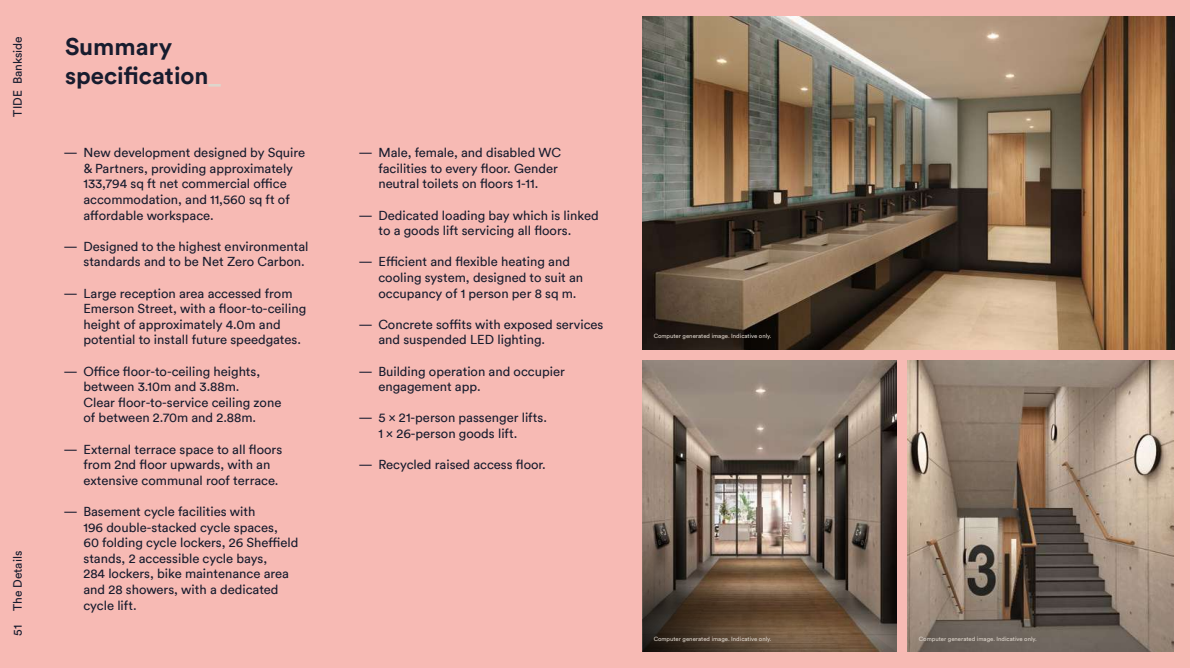
<style>
.page{position:relative;width:1190px;height:668px;background:#fff}
.page>*{position:absolute;margin:0;border:0;box-sizing:border-box;transform-origin:0 0}
.t1{font:700 24px/28.8px "Circular Std";color:#171c2e}
.t2{font:13px/15.6px "Circular";color:#171c2e}
.t3{font:12px "Circular Std";color:#171c2e}
.t4{font:6px "Circular Std";color:#ded6cc}
.s1{color:#ded6cc}
</style>
<div class="page">
<div style="left:36px;top:0;width:1154px;height:668px;background:#f7bab4"></div>
<div style="left:0;top:0;width:36px;height:668px;background:#f7bab4"></div>
<img style="left:908px;top:361px;width:266px;height:291px">
<img style="left:642px;top:361px;width:254px;height:96px">
<img style="left:642px;top:16px;width:532px;height:334px">
<svg style="left:642px;top:457px;width:254px;height:195px;background:#726254"></svg>
<div style="left:643px;top:323px;width:138px;height:27px;background:#0c0802;opacity:.25"></div>
<div style="left:643px;top:625px;width:138px;height:28px;background:#0c0802;opacity:.25"></div>
<div style="left:908px;top:625px;width:138px;height:28px;background:#0c0802;opacity:.25"></div>
<p class="t3" style="left:10px;top:117px;width:82px;rotate:-90deg">TIDE Bankside</p>
<p class="t3" style="left:10px;top:611px;width:62px;rotate:-90deg">The Details</p>
<p class="t3" style="left:10px;top:636px;width:12px;rotate:-90deg">51</p>
<h1 class="t1" style="left:65px;top:32px;width:158px">Summary specification<span class="s1">_</span></h1>
<p class="t2" style="left:83px;top:145px;width:223px;text-indent:-20px">— New development designed by Squire &amp; Partners, providing approximately 133,794 sq ft net commercial office accommodation, and 11,560 sq ft of affordable workspace.</p>
<p class="t2" style="left:63px;top:238px;width:246px;text-align:right">— Designed to the highest environmental standards and to be Net Zero Carbon.</p>
<p class="t2" style="left:83px;top:285px;width:224px;text-indent:-20px">— Large reception area accessed from Emerson Street, with a floor-to-ceiling height of approximately 4.0m and potential to install future speedgates.</p>
<p class="t2" style="left:83px;top:363px;width:199px;text-indent:-20px">— Office floor-to-ceiling heights, between 3.10m and 3.88m.<br>Clear floor-to-service ceiling zone of between 2.70m and 2.88m.</p>
<p class="t2" style="left:83px;top:441px;width:200px;text-indent:-20px">— External terrace space to all floors from 2nd floor upwards, with an extensive communal roof terrace.</p>
<p class="t2" style="left:83px;top:503px;width:217px;text-indent:-20px">— Basement cycle facilities with<br>196 double-stacked cycle spaces,<br>60 folding cycle lockers, 26 Sheffield stands, 2 accessible cycle bays,<br>284 lockers, bike maintenance area and 28 showers, with a dedicated cycle lift.</p>
<p class="t2" style="left:378px;top:145px;width:184px;text-indent:-20px">— Male, female, and disabled WC facilities to every floor. Gender neutral toilets on floors 1-11.</p>
<p class="t2" style="left:358px;top:207px;width:242px;text-align:center">— Dedicated loading bay which is linked to a goods lift servicing all floors.</p>
<p class="t2" style="left:378px;top:254px;width:206px;text-indent:-20px">— Efficient and flexible heating and cooling system, designed to suit an occupancy of 1 person per 8 sq m.</p>
<p class="t2" style="left:378px;top:316px;width:227px;text-indent:-20px">— Concrete soffits with exposed services and suspended LED lighting.</p>
<p class="t2" style="left:378px;top:363px;width:188px;text-indent:-20px">— Building operation and occupier engagement app.</p>
<p class="t2" style="left:378px;top:410px;width:170px;text-indent:-20px">— 5 × 21-person passenger lifts.<br>1 × 26-person goods lift.</p>
<p class="t2" style="left:358px;top:457px;width:189px">— Recycled raised access floor.</p>
<p class="t4" style="left:654px;top:333px;width:119px">Computer generated image. Indicative only.</p>
<p class="t4" style="left:654px;top:635px;width:119px">Computer generated image. Indicative only.</p>
<p class="t4" style="left:919px;top:635px;width:119px">Computer generated image. Indicative only.</p>
</div>
